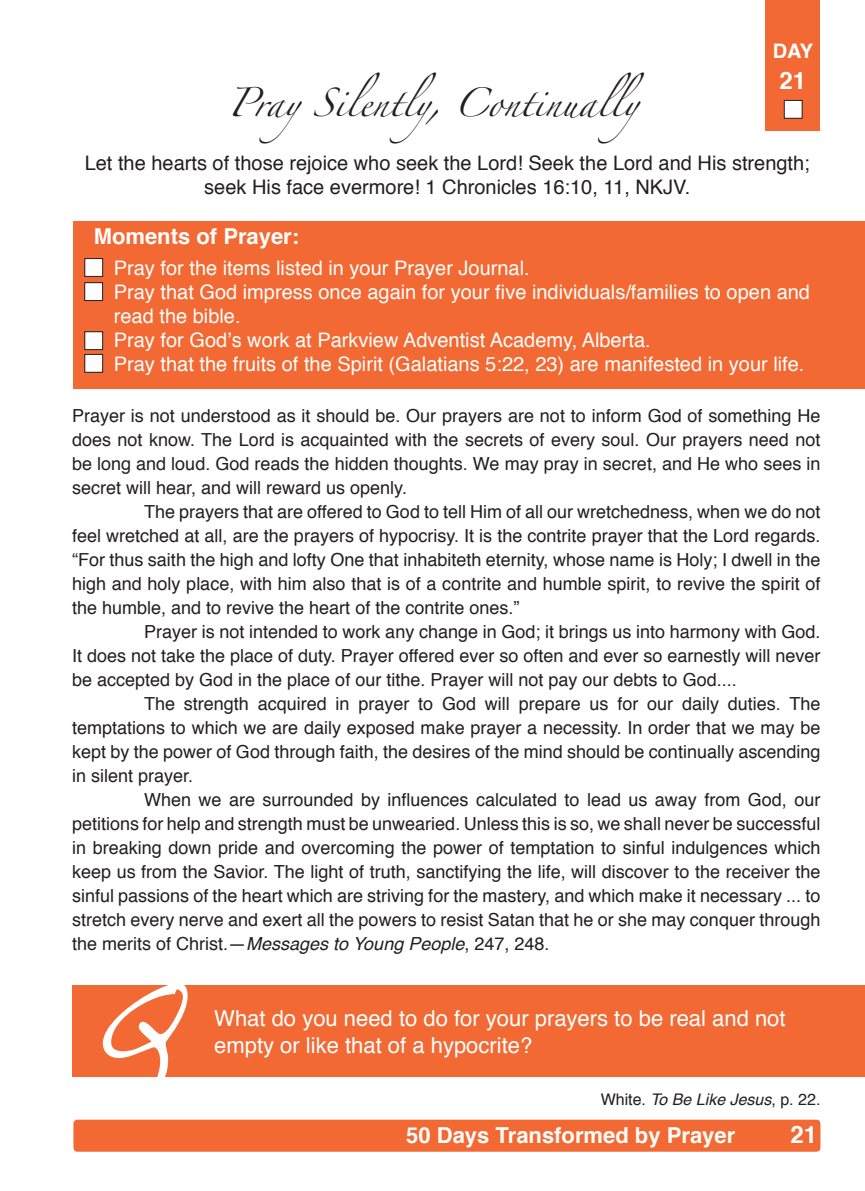
<style>
.page{position:relative;width:865px;height:1191px;background:#fff}
.page>*{position:absolute;margin:0;border:0;box-sizing:border-box;transform-origin:0 0}
.t1{font:124px "Handwriting Dakota";color:#fff}
.t2{font:26px "Zapfino";color:#231f20}
.t3{font:700 24px "Helvetica";color:#fff}
.t4{font:22px/26.4px "Helvetica";color:#fff}
.t5{font:700 22px "Helvetica";color:#fffefc}
.t6{font:700 22px "Helvetica";color:#fff}
.t7{font:20px/24px "Helvetica";color:#fff}
.t8{font:20px/24px "Helvetica";color:#231f20;text-align:center}
.t9{font:700 20px "Helvetica";color:#fff}
.Paragraph_Style_1{font:18px/24px "Helvetica";color:#231f20;text-align:justify}
.t10{font:italic 16px "Helvetica";color:#231f20}
.s1{font-style:italic}
.s2{font-style:normal}
</style>
<div class="page">
<div style="left:765px;top:0;width:55px;height:130px;background:#f26933"></div>
<div style="left:73px;top:1119px;width:747px;height:32px;background:#f26933;border-radius:4px"></div>
<div style="left:784px;top:100px;width:18px;height:18px;background:#fff"></div>
<div style="left:784px;top:100px;width:18px;height:18px;border:1px solid #231f20"></div>
<div style="left:72px;top:985px;width:793px;height:91px;background:#f26933"></div>
<div style="left:73px;top:221px;width:792px;height:167px;background:#f26933"></div>
<div style="left:85px;top:332px;width:18px;height:17px;background:#fff"></div>
<div style="left:85px;top:331px;width:18px;height:19px;border:1px solid #231f20"></div>
<div style="left:85px;top:283px;width:18px;height:17px;background:#fff"></div>
<div style="left:84px;top:282px;width:19px;height:19px;border:1px solid #231f20"></div>
<div style="left:85px;top:258px;width:18px;height:18px;background:#fff"></div>
<div style="left:85px;top:258px;width:18px;height:19px;border:1px solid #231f20"></div>
<div style="left:85px;top:354px;width:18px;height:18px;background:#fff"></div>
<div style="left:85px;top:354px;width:18px;height:18px;border:1px solid #231f20"></div>
<p class="t2" style="left:228px;top:92px;width:439px">PraySilently, Continually</p>
<p class="t9" style="left:772px;top:35px;width:42px">DAY</p>
<h3 class="t3" style="left:779px;top:62px;width:28px">21</h3>
<p class="t8" style="left:85px;top:151px;width:726px">Let the hearts of those rejoice who seek the Lord! Seek the Lord and His strength; seek His face evermore! 1 Chronicles 16:10, 11, NKJV.</p>
<p class="t6" style="left:94px;top:219px;width:207px">Moments of Prayer:</p>
<p class="t7" style="left:114px;top:256px;width:417px">Pray for the items listed in your Prayer Journal.</p>
<p class="t7" style="left:114px;top:280px;width:697px">Pray that God impress once again for your five individuals/families to open and read the bible.</p>
<p class="t7" style="left:114px;top:328px;width:538px">Pray for God’s work at Parkview Adventist Academy, Alberta.</p>
<p class="t7" style="left:114px;top:352px;width:692px">Pray that the fruits of the Spirit (Galatians 5:22, 23) are manifested in your life.</p>
<p class="Paragraph_Style_1" style="left:72px;top:404px;width:750px">Prayer is not understood as it should be. Our prayers are not to inform God of something He does not know. The Lord is acquainted with the secrets of every soul. Our prayers need not be long and loud. God reads the hidden thoughts. We may pray in secret, and He who sees in secret will hear, and will reward us openly.</p>
<p class="Paragraph_Style_1" style="left:72px;top:500px;width:750px;text-indent:72px">The prayers that are offered to God to tell Him of all our wretchedness, when we do not feel wretched at all, are the prayers of hypocrisy. It is the contrite prayer that the Lord regards. “For thus saith the high and lofty One that inhabiteth eternity, whose name is Holy; I dwell in the high and holy place, with him also that is of a contrite and humble spirit, to revive the spirit of the humble, and to revive the heart of the contrite ones.”</p>
<p class="Paragraph_Style_1" style="left:72px;top:620px;width:750px;text-indent:72px">Prayer is not intended to work any change in God; it brings us into harmony with God.<br>It does not take the place of duty. Prayer offered ever so often and ever so earnestly will never be accepted by God in the place of our tithe. Prayer will not pay our debts to God....</p>
<p class="Paragraph_Style_1" style="left:72px;top:692px;width:750px;text-indent:72px">The strength acquired in prayer to God will prepare us for our daily duties. The temptations to which we are daily exposed make prayer a necessity. In order that we may be kept by the power of God through faith, the desires of the mind should be continually ascending in silent prayer.</p>
<p class="Paragraph_Style_1" style="left:72px;top:788px;width:750px;text-indent:72px">When we are surrounded by influences calculated to lead us away from God, our petitions for help and strength must be unwearied. Unless this is so, we shall never be successful in breaking down pride and overcoming the power of temptation to sinful indulgences which keep us from the Savior. The light of truth, sanctifying the life, will discover to the receiver the sinful passions of the heart which are striving for the mastery, and which make it necessary ... to stretch every nerve and exert all the powers to resist Satan that he or she may conquer through the merits of Christ.—<span class="s1">Messages to Young People</span>, 247, 248.</p>
<p class="t1" style="left:93px;top:942px;width:90px">Q</p>
<p class="t4" style="left:214px;top:1006px;width:573px">What do you need to do for your prayers to be real and not empty or like that of a hypocrite?</p>
<p class="t10" style="left:600px;top:1086px;width:221px"><span class="s2">White.</span> To Be Like Jesus<span class="s2">, p. 22.</span></p>
<p class="t5" style="left:406px;top:1117px;width:330px">50 Days Transformed by Prayer</p>
<h3 class="t3" style="left:790px;top:1115px;width:28px">21</h3>
</div>
